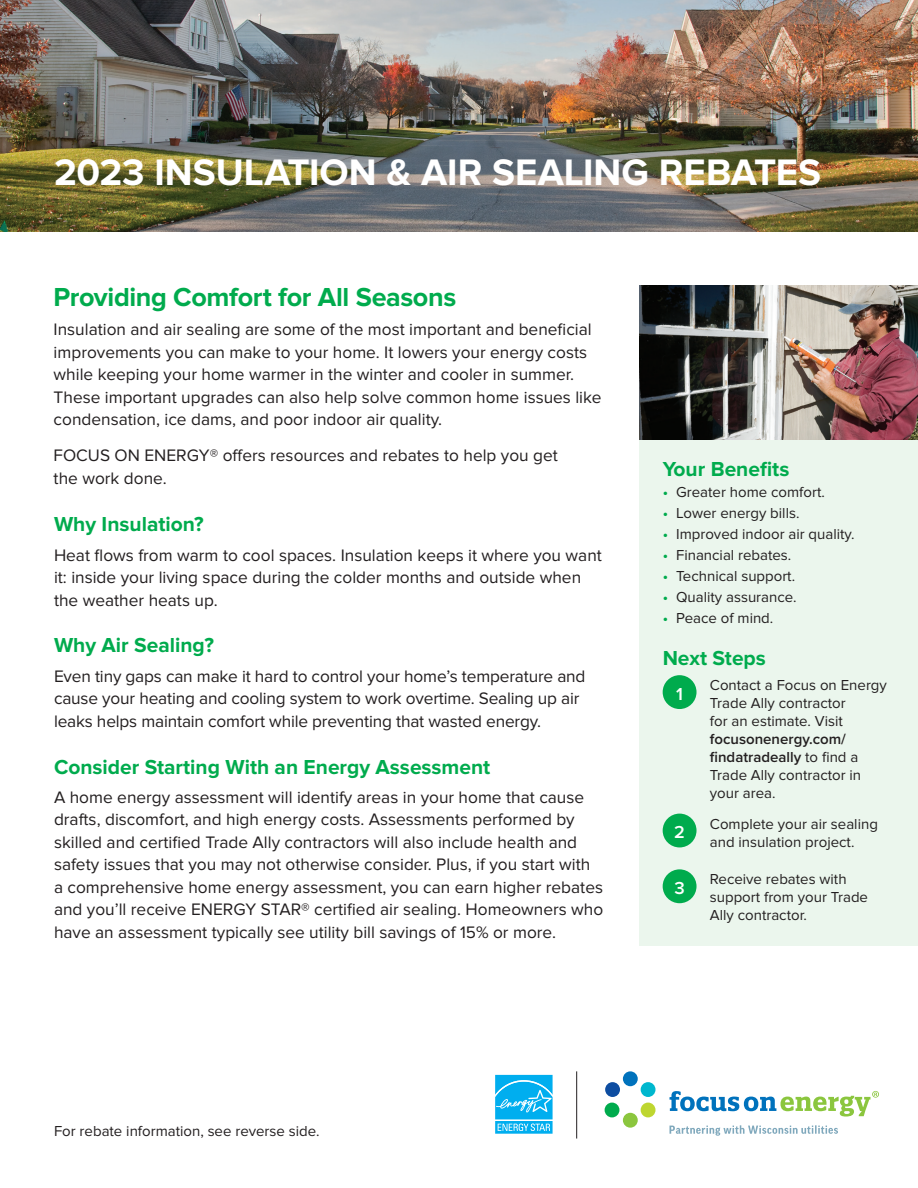
<style>
.page{position:relative;width:918px;height:1188px;background:#fff}
.page>*{position:absolute;margin:0;border:0;box-sizing:border-box;transform-origin:0 0}
.t1{font:700 38.25px "Proxima Nova";color:#fff}
.t2{font:700 27px "Proxima Nova";letter-spacing:-.015em;color:#00ab4d}
.t3{font:700 21px "Proxima Nova";color:#00ab4d}
.t4{font:600 18px "Proxima Nova";color:#fff}
.t5{font:17.25px/22.5px "Proxima Nova";color:#231f20}
.t6{font:15px/18px "Proxima Nova";color:#231f20}
.s1{font-weight:600;color:#00ab4d}
.s2{font-weight:600}
</style>
<div class="page">
<img style="left:0;top:0;width:918px;height:231px">
<img style="left:639px;top:285px;width:279px;height:156px">
<div style="left:639px;top:441px;width:279px;height:505px;background:#ebf6ed"></div>
<div style="left:663px;top:675px;width:34px;height:34px;background:#00ab4d;border-radius:50%"></div>
<div style="left:663px;top:814px;width:34px;height:33px;background:#00ab4d;border-radius:50%"></div>
<div style="left:663px;top:869px;width:34px;height:34px;background:#00ab4d;border-radius:50%"></div>
<div style="left:605px;top:1082px;width:15px;height:15px;background:#0d4da1;border-radius:50%"></div>
<div style="left:623px;top:1071px;width:15px;height:15px;background:#0072bc;border-radius:50%"></div>
<div style="left:605px;top:1103px;width:14px;height:14px;background:#00ab4d;border-radius:50%"></div>
<div style="left:623px;top:1113px;width:15px;height:15px;background:#8bc63e;border-radius:50%"></div>
<div style="left:641px;top:1103px;width:15px;height:14px;background:#bed630;border-radius:50%"></div>
<div style="left:641px;top:1082px;width:15px;height:15px;background:#00b7ce;border-radius:50%"></div>
<svg style="left:670px;top:1091px;width:209px;height:26px"></svg>
<svg style="left:670px;top:1125px;width:168px;height:11px"></svg>
<div style="left:494px;top:1073px;width:60px;height:48px;background:#e2f5fd"></div>
<svg style="left:494px;top:1075px;width:60px;height:59px;background:#35bef2"></svg>
<hr style="left:576px;top:1071px;width:1px;height:68px;background:#231f20">
<h1 class="t1" style="left:54px;top:151px;width:769px">2023 INSULATION &amp; AIR SEALING REBATES</h1>
<h2 class="t2" style="left:54px;top:282px;width:404px">Providing Comfort for All Seasons</h2>
<p class="t5" style="left:54px;top:319px;width:550px">Insulation and air sealing are some of the most important and beneficial improvements you can make to your home. It lowers your energy costs while keeping your home warmer in the winter and cooler in summer.<br>These important upgrades can also help solve common home issues like condensation, ice dams, and poor indoor air quality.</p>
<p class="t5" style="left:54px;top:445px;width:506px">FOCUS ON ENERGY® offers resources and rebates to help you get the work done.</p>
<p class="t3" style="left:54px;top:512px;width:151px">Why Insulation?</p>
<p class="t5" style="left:54px;top:544px;width:549px">Heat flows from warm to cool spaces. Insulation keeps it where you want it: inside your living space during the colder months and outside when the weather heats up.</p>
<p class="t3" style="left:54px;top:633px;width:161px">Why Air Sealing?</p>
<p class="t5" style="left:54px;top:665px;width:533px">Even tiny gaps can make it hard to control your home’s temperature and cause your heating and cooling system to work overtime. Sealing up air leaks helps maintain comfort while preventing that wasted energy.</p>
<p class="t3" style="left:54px;top:754px;width:438px">Consider Starting With an Energy Assessment</p>
<p class="t5" style="left:54px;top:786px;width:551px">A home energy assessment will identify areas in your home that cause drafts, discomfort, and high energy costs. Assessments performed by skilled and certified Trade Ally contractors will also include health and safety issues that you may not otherwise consider. Plus, if you start with a comprehensive home energy assessment, you can earn higher rebates and you’ll receive ENERGY STAR® certified air sealing. Homeowners who have an assessment typically see utility bill savings of 15% or more.</p>
<p class="t3" style="left:663px;top:457px;width:128px">Your Benefits</p>
<p class="t6" style="left:663px;top:483px;width:164px"><span class="s1">•</span> Greater home comfort.</p>
<p class="t6" style="left:663px;top:504px;width:138px"><span class="s1">•</span> Lower energy bills.</p>
<p class="t6" style="left:663px;top:525px;width:193px"><span class="s1">•</span> Improved indoor air quality.</p>
<p class="t6" style="left:663px;top:546px;width:130px"><span class="s1">•</span> Financial rebates.</p>
<p class="t6" style="left:663px;top:567px;width:134px"><span class="s1">•</span> Technical support.</p>
<p class="t6" style="left:663px;top:588px;width:135px"><span class="s1">•</span> Quality assurance.</p>
<p class="t6" style="left:663px;top:609px;width:112px"><span class="s1">•</span> Peace of mind.</p>
<p class="t3" style="left:663px;top:646px;width:105px">Next Steps</p>
<p class="t6" style="left:710px;top:676px;width:179px">Contact a Focus on Energy<br>Trade Ally contractor<br>for an estimate. Visit</p>
<p class="t6" style="left:710px;top:730px;width:153px"><span class="s2">focusonenergy.com/ findatradeally</span> to find a<br>Trade Ally contractor in your area.</p>
<p class="t6" style="left:710px;top:815px;width:170px">Complete your air sealing and insulation project.</p>
<p class="t6" style="left:710px;top:870px;width:160px">Receive rebates with support from your Trade<br>Ally contractor.</p>
<p class="t4" style="left:676px;top:680px;width:8px">1</p>
<p class="t4" style="left:674px;top:819px;width:12px">2</p>
<p class="t4" style="left:674px;top:874px;width:12px">3</p>
<p class="t6" style="left:54px;top:1122px;width:267px">For rebate information, see reverse side.</p>
</div>
